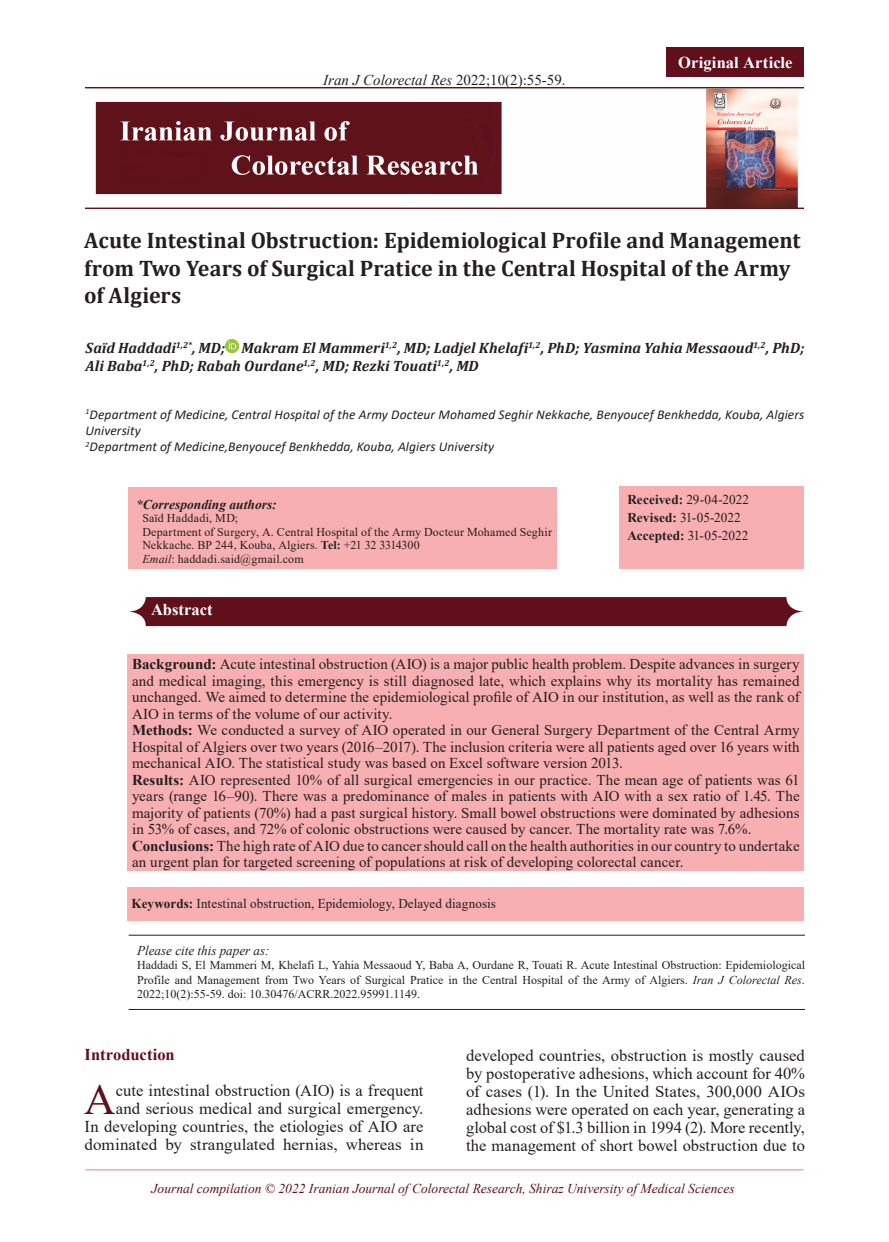
<style>
.page{position:relative;width:889px;height:1242px;background:#fff}
.page>*{position:absolute;margin:0;border:0;box-sizing:border-box;transform-origin:0 0}
.t1{font:43.65px "Times New Roman";color:#600f1b}
.t2{font:700 22.5px/27px "Cambria";letter-spacing:.005em;color:#231f20}
.t3{font:16.5px/18px "Times New Roman";color:#231f20;text-align:right}
.t4{font:700 16.5px "Times New Roman";letter-spacing:.005em;color:#fff}
.t5{font:700 16.5px "Times New Roman";color:#600f1b}
.t6{font:15px/16.5px "Times New Roman";letter-spacing:.005em;color:#231f20}
.t7{font:italic 700 15px/18px "Cambria";color:#231f20}
.t8{font:italic 15px "Times New Roman";color:#231f20}
.t9{font:italic 13.5px/16.2px "Calibri";letter-spacing:.005em;color:#231f20}
.t10{font:13.5px/18px "Times New Roman";letter-spacing:.005em;color:#231f20}
.t11{font:italic 13.5px "Times New Roman";color:#600f1b}
.t12{font:italic 13.5px "Times New Roman";color:#231f20}
.t13{font:italic 700 13.5px "Times New Roman";color:#231f20}
.t14{font:12px/13.5px "Times New Roman";letter-spacing:.005em;color:#231f20;text-align:justify}
.s1{font-style:normal}
.s2{font-weight:700}
.s3{font-style:italic}
</style>
<div class="page">
<img style="left:85px;top:88px;width:719px;height:121px">
<svg style="left:225px;top:340px;width:13px;height:12px"></svg>
<div style="left:666px;top:48px;width:138px;height:29px;background:#600f1b"></div>
<div style="left:128px;top:654px;width:676px;height:217px;background:#f8afb1"></div>
<hr style="left:129px;top:1009px;width:676px;height:1px;background:#231f20">
<hr style="left:129px;top:935px;width:676px;height:1px;background:#231f20">
<div style="left:128px;top:487px;width:428px;height:81px;background:#f8afb1"></div>
<div style="left:619px;top:487px;width:184px;height:82px;background:#f8afb1"></div>
<hr style="left:85px;top:1169px;width:718px;height:1px;background:#f7a7ad">
<div style="left:127px;top:887px;width:677px;height:33px;background:#f8afb1"></div>
<svg style="left:128px;top:597px;width:676px;height:29px;background:#671925"></svg>
<p class="t8" style="left:323px;top:70px;width:244px">Iran J Colorectal Res <span class="s1">2022;10(2):55-59.</span></p>
<p class="t4" style="left:678px;top:50px;width:116px">Original Article</p>
<h2 class="t2" style="left:84px;top:226px;width:718px">Acute Intestinal Obstruction: Epidemiological Profile and Management from Two Years of Surgical Pratice in the Central Hospital of the Army of Algiers</h2>
<p class="t7" style="left:86px;top:338px;width:720px">Saïd Haddadi<sup>1,2*</sup>, MD; Makram El Mammeri<sup>1,2</sup>, MD; Ladjel Khelafi<sup>1,2</sup>, PhD; Yasmina Yahia Messaoud<sup>1,2</sup>, PhD;<br>Ali Baba<sup>1,2</sup>, PhD; Rabah Ourdane<sup>1,2</sup>, MD; Rezki Touati<sup>1,2</sup>, MD</p>
<p class="t9" style="left:86px;top:405px;width:720px"><sup>1</sup>Department of Medicine, Central Hospital of the Army Docteur Mohamed Seghir Nekkache, Benyoucef Benkhedda, Kouba, Algiers<br>University<br><sup>2</sup>Department of Medicine,Benyoucef Benkhedda, Kouba, Algiers University</p>
<p class="t13" style="left:136px;top:495px;width:142px">*Corresponding authors:</p>
<p class="t14" style="left:142px;top:511px;width:411px;text-align:left">Saïd Haddadi, MD;<br>Department of Surgery, A. Central Hospital of the Army Docteur Mohamed Seghir Nekkache. BP 244, Kouba, Algiers. <span class="s2">Tel:</span> +21 32 3314300<br><span class="s3">Email</span>: haddadi.said@gmail.com</p>
<p class="t4" style="left:151px;top:597px;width:63px">Abstract</p>
<p class="t10" style="left:627px;top:490px;width:123px"><span class="s2">Received:</span> 29-04-2022<br><span class="s2">Revised:</span> 31-05-2022<br><span class="s2">Accepted:</span> 31-05-2022</p>
<p class="t6" style="left:132px;top:655px;width:669px"><span class="s2">Background:</span> Acute intestinal obstruction (AIO) is a major public health problem. Despite advances in surgery and medical imaging, this emergency is still diagnosed late, which explains why its mortality has remained unchanged. We aimed to determine the epidemiological profile of AIO in our institution, as well as the rank of AIO in terms of the volume of our activity.<br><span class="s2">Methods:</span> We conducted a survey of AIO operated in our General Surgery Department of the Central Army Hospital of Algiers over two years (2016–2017). The inclusion criteria were all patients aged over 16 years with mechanical AIO. The statistical study was based on Excel software version 2013.<br><span class="s2">Results:</span> AIO represented 10% of all surgical emergencies in our practice. The mean age of patients was 61 years (range 16–90). There was a predominance of males in patients with AIO with a sex ratio of 1.45. The majority of patients (70%) had a past surgical history. Small bowel obstructions were dominated by adhesions in 53% of cases, and 72% of colonic obstructions were caused by cancer. The mortality rate was 7.6%.<br><span class="s2">Conclusions:</span> The high rate of AIO due to cancer should call on the health authorities in our country to undertake an urgent plan for targeted screening of populations at risk of developing colorectal cancer.</p>
<p class="t10" style="left:132px;top:894px;width:366px"><span class="s2">Keywords:</span> Intestinal obstruction, Epidemiology, Delayed diagnosis</p>
<p class="t12" style="left:137px;top:941px;width:134px">Please cite this paper as:</p>
<p class="t14" style="left:137px;top:957px;width:669px;line-height:14.4px">Haddadi S, El Mammeri M, Khelafi L, Yahia Messaoud Y, Baba A, Ourdane R, Touati R. Acute Intestinal Obstruction: Epidemiological Profile and Management from Two Years of Surgical Pratice in the Central Hospital of the Army of Algiers. <span class="s3">Iran J Colorectal Res</span>.<br>2022;10(2):55-59. doi: 10.30476/ACRR.2022.95991.1149.</p>
<p class="t5" style="left:85px;top:1043px;width:92px">Introduction</p>
<h1 class="t1" style="left:84px;top:1069px;width:33px">A</h1>
<p class="t3" style="left:85px;top:1081px;width:340px">cute intestinal obstruction (AIO) is a frequent<br>and serious medical and surgical emergency.<br>In developing countries, the etiologies of AIO are dominated by strangulated hernias, whereas in</p>
<p class="t3" style="left:466px;top:1045px;width:340px;text-align:justify">developed countries, obstruction is mostly caused by postoperative adhesions, which account for 40% of cases (1). In the United States, 300,000 AIOs adhesions were operated on each year, generating a global cost of $1.3 billion in 1994 (2). More recently, the management of short bowel obstruction due to</p>
<p class="t11" style="left:152px;top:1179px;width:584px">Journal compilation © 2022 Iranian Journal of Colorectal Research, Shiraz University of Medical Sciences</p>
</div>
